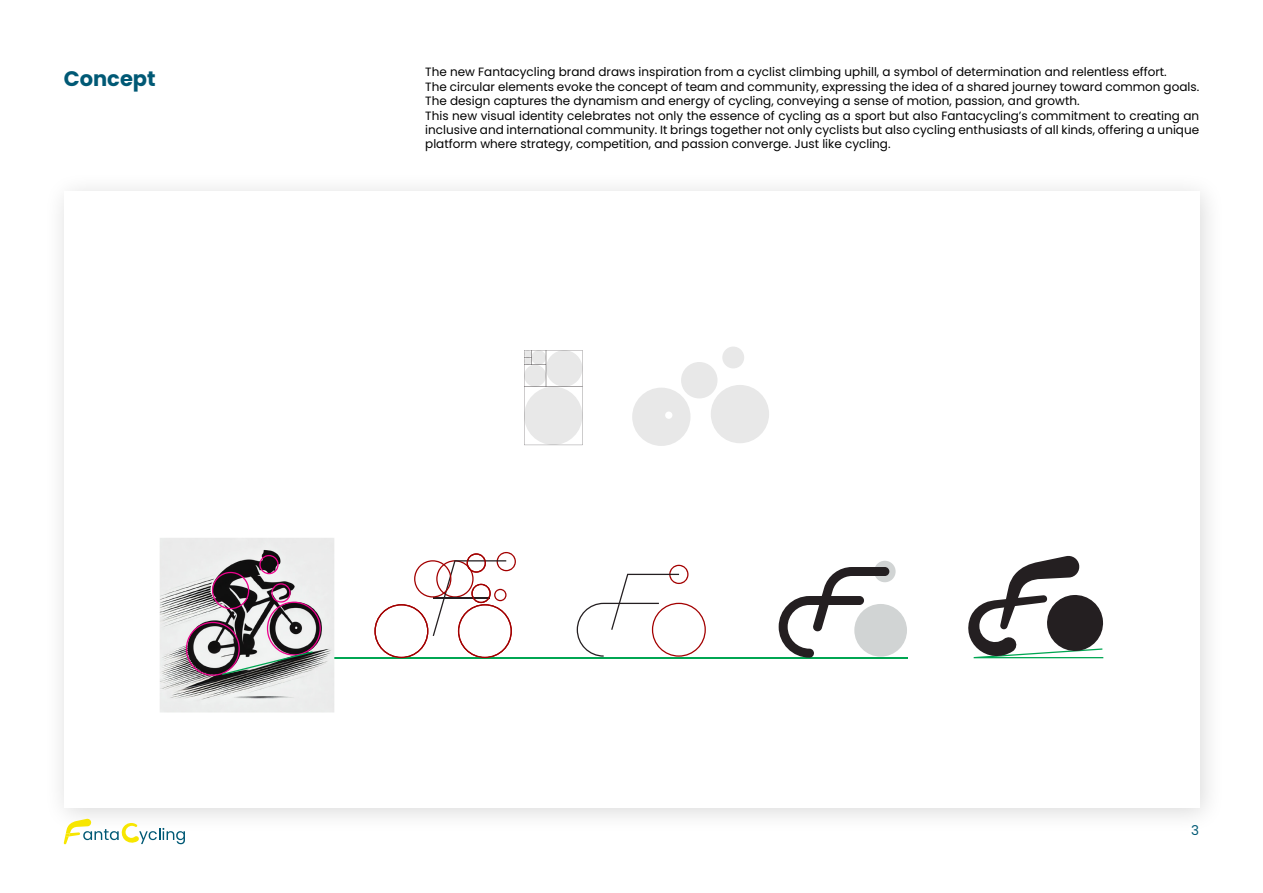
<style>
.page{position:relative;width:1263px;height:893px;background:#fff}
.page>*{position:absolute;margin:0;border:0;box-sizing:border-box;transform-origin:0 0}
.t1{font:700 21px "Poppins";color:#005975}
.t2{font:13.5px "Poppins";color:#005975}
.t3{font:12px/14.4px "Poppins";color:#000;text-align:justify}
</style>
<div class="page">
<div style="left:44px;top:171px;width:1181px;height:663px;background:#000;opacity:.15"></div>
<div style="left:64px;top:191px;width:1135px;height:617px;background:#fff"></div>
<svg style="left:64px;top:818px;width:121px;height:26px"></svg>
<div style="left:874px;top:561px;width:22px;height:21px;background:#d1d4d4;border-radius:50%"></div>
<hr style="left:329px;top:657px;width:579px;height:1px;background:#00a652">
<svg style="left:374px;top:552px;width:142px;height:106px"></svg>
<svg style="left:577px;top:565px;width:129px;height:92px"></svg>
<div style="left:854px;top:604px;width:53px;height:53px;background:#d1d4d4;border-radius:50%"></div>
<svg style="left:779px;top:567px;width:110px;height:91px"></svg>
<svg style="left:968px;top:555px;width:136px;height:104px"></svg>
<img style="left:160px;top:538px;width:174px;height:174px">
<svg style="left:186px;top:555px;width:135px;height:121px"></svg>
<div style="left:722px;top:347px;width:22px;height:21px;background:#e8e8e8;border-radius:50%"></div>
<div style="left:681px;top:362px;width:36px;height:36px;background:#e8e8e8;border-radius:50%"></div>
<div style="left:711px;top:385px;width:58px;height:58px;background:#e8e8e8;border-radius:50%"></div>
<div style="left:632px;top:388px;width:58px;height:58px;background:#e8e8e8;border-radius:50%"></div>
<div style="left:665px;top:412px;width:7px;height:7px;background:#fff;border-radius:50%"></div>
<svg style="left:524px;top:350px;width:58px;height:95px"></svg>
<p class="t1" style="left:64px;top:66px;width:93px">Concept</p>
<p class="t3" style="left:425px;top:65px;width:743px">The new Fantacycling brand draws inspiration from a cyclist climbing uphill, a symbol of determination and relentless effort.</p>
<p class="t3" style="left:425px;top:79px;width:775px">The circular elements evoke the concept of team and community, expressing the idea of a shared journey toward common goals.</p>
<p class="t3" style="left:425px;top:94px;width:656px">The design captures the dynamism and energy of cycling, conveying a sense of motion, passion, and growth.</p>
<p class="t3" style="left:425px;top:108px;width:775px">This new visual identity celebrates not only the essence of cycling as a sport but also Fantacycling’s commitment to creating an inclusive and international community. It brings together not only cyclists but also cycling enthusiasts of all kinds, offering a unique platform where strategy, competition, and passion converge. Just like cycling.</p>
<p class="t2" style="left:1191px;top:822px;width:9px">3</p>
</div>
